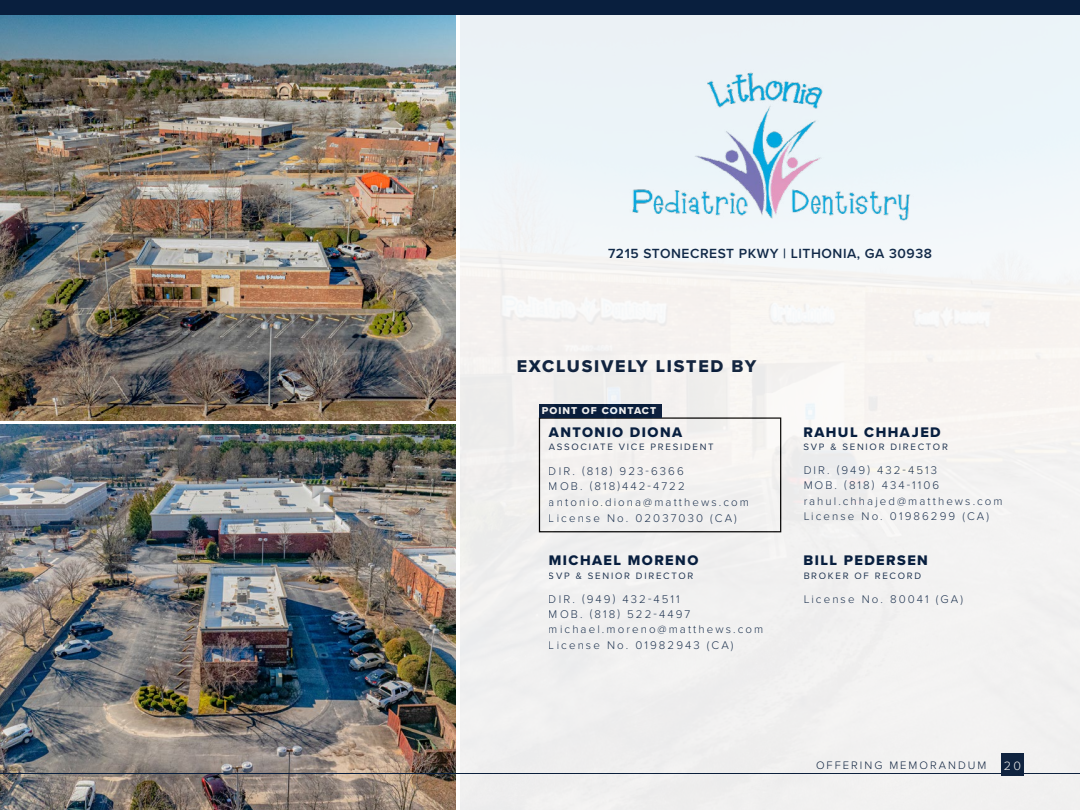
<style>
.page{position:relative;width:1080px;height:810px;background:#fff}
.page>*{position:absolute;margin:0;border:0;box-sizing:border-box;transform-origin:0 0}
.t1{font:17.62px "Proxima Nova Extrabld";letter-spacing:.1em;color:#091f3e}
.t2{font:14.38px "Proxima Nova Extrabld";letter-spacing:.1em;color:#081f3f}
.t3{font:600 13.75px "Proxima Nova";letter-spacing:.04em;color:#091f3e}
.t4{font:300 12.5px "Proxima Nova";color:#fff}
.t5{font:300 11.5px/15.5px "Proxima Nova";letter-spacing:.18em;color:#081f3f}
.t6{font:300 11.25px "Proxima Nova";letter-spacing:.18em;color:#091f3e}
.t7{font:10.38px "Proxima Nova Extrabld";letter-spacing:.1em;color:#fff}
.t8{font:9.62px "Proxima Nova";letter-spacing:.18em;color:#081f3f}
</style>
<div class="page">
<hr style="left:0;top:773px;width:1080px;height:1px;background:#091f3e">
<img style="left:0;top:14px;width:455px;height:406px">
<img style="left:0;top:425px;width:455px;height:385px">
<img style="left:460px;top:14px;width:620px;height:795px">
<div style="left:0;top:0;width:1080px;height:14px;background:#091f3e"></div>
<p class="t3" style="left:608px;top:244px;width:325px">7215 STONECREST PKWY | LITHONIA, GA 30938</p>
<h1 class="t1" style="left:517px;top:353px;width:241px">EXCLUSIVELY LISTED BY</h1>
<p class="t7" style="left:542px;top:403px;width:116px">POINT OF CONTACT</p>
<p class="t2" style="left:549px;top:421px;width:135px">ANTONIO DIONA</p>
<p class="t8" style="left:549px;top:440px;width:166px">ASSOCIATE VICE PRESIDENT</p>
<p class="t5" style="left:549px;top:463px;width:202px">DIR. (818) 923-6366<br>MOB. (818)442-4722 antonio.diona@matthews.com<br>License No. 02037030 (CA)</p>
<p class="t2" style="left:549px;top:550px;width:151px">MICHAEL MORENO</p>
<p class="t8" style="left:549px;top:568px;width:146px">SVP &amp; SENIOR DIRECTOR</p>
<p class="t5" style="left:549px;top:590px;width:216px">DIR. (949) 432-4511<br>MOB. (818) 522-4497 michael.moreno@matthews.com<br>License No. 01982943 (CA)</p>
<p class="t2" style="left:803px;top:421px;width:139px">RAHUL CHHAJED</p>
<p class="t8" style="left:803px;top:440px;width:146px">SVP &amp; SENIOR DIRECTOR</p>
<p class="t5" style="left:803px;top:462px;width:201px">DIR. (949) 432-4513<br>MOB. (818) 434-1106 rahul.chhajed@matthews.com<br>License No. 01986299 (CA)</p>
<p class="t2" style="left:804px;top:550px;width:126px">BILL PEDERSEN</p>
<p class="t8" style="left:804px;top:568px;width:119px">BROKER OF RECORD</p>
<p class="t5" style="left:804px;top:590px;width:161px">License No. 80041 (GA)</p>
<p class="t6" style="left:816px;top:756px;width:172px">OFFERING MEMORANDUM</p>
<p class="t4" style="left:1004px;top:756px;width:19px">20</p>
</div>
